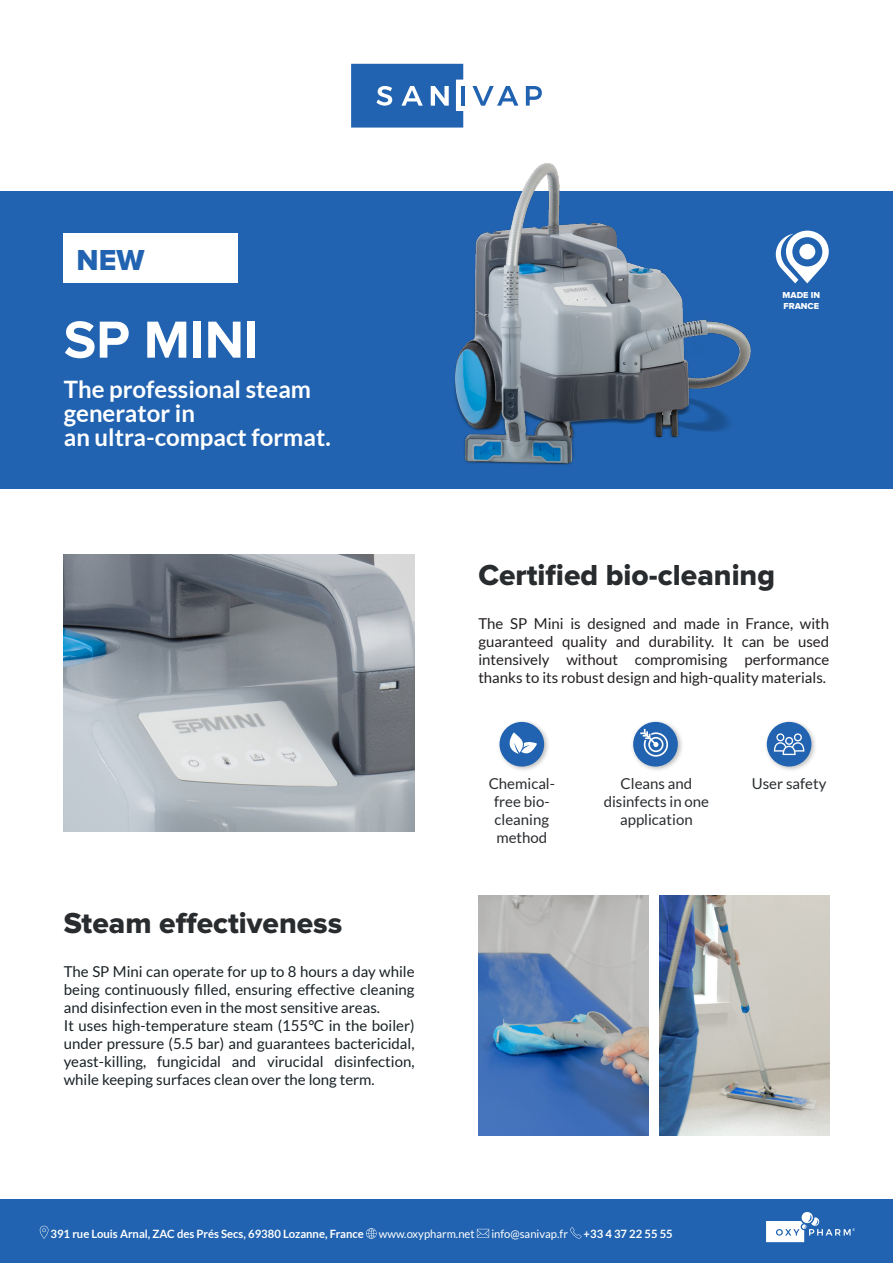
<style>
.page{position:relative;width:893px;height:1263px;background:#fff}
.page>*{position:absolute;margin:0;border:0;box-sizing:border-box;transform-origin:0 0}
.t1{font:700 54px "Proxima Nova";color:#fff}
.t2{font:800 30px "Proxima Nova";color:#292c2f}
.t3{font:800 30px "Proxima Nova";color:#2163b0}
.t4{font:700 24px/24px "Lato";color:#fff}
.t5{font:15px/18px "Lato";color:#192125;text-align:justify}
.t6{font:15px/18px "Lato";color:#231f20;text-align:justify}
.t7{font:15px/18px "Lato";color:#292c2f;text-align:justify}
.t8{font:700 11.55px "Lato";color:#fff}
.t9{font:11.55px "Lato";color:#fff}
.t10{font:800 9px/10.8px "Proxima Nova";color:#fff}
</style>
<div class="page">
<div style="left:0;top:191px;width:893px;height:298px;background:#2163b0"></div>
<img style="left:454px;top:163px;width:297px;height:302px">
<div style="left:64px;top:234px;width:174px;height:49px;background:#fff"></div>
<hr style="left:461px;top:86px;width:4px;height:20px;background:#2163b0">
<svg style="left:351px;top:64px;width:112px;height:64px"></svg>
<svg style="left:472px;top:86px;width:46px;height:20px"></svg>
<svg style="left:526px;top:86px;width:16px;height:20px"></svg>
<div style="left:630px;top:719px;width:54px;height:53px;background:#231f20;opacity:.3"></div>
<div style="left:633px;top:722px;width:45px;height:44px;background:#2163b0;border-radius:50%"></div>
<svg style="left:640px;top:729px;width:28px;height:28px"></svg>
<div style="left:497px;top:719px;width:53px;height:53px;background:#231f20;opacity:.3"></div>
<div style="left:499px;top:722px;width:45px;height:44px;background:#2163b0;border-radius:50%"></div>
<svg style="left:509px;top:732px;width:28px;height:22px"></svg>
<div style="left:764px;top:719px;width:53px;height:53px;background:#231f20;opacity:.3"></div>
<div style="left:767px;top:722px;width:44px;height:44px;background:#2163b0;border-radius:50%"></div>
<svg style="left:774px;top:733px;width:30px;height:22px"></svg>
<img style="left:64px;top:555px;width:351px;height:276px">
<img style="left:478px;top:895px;width:170px;height:240px">
<img style="left:659px;top:895px;width:170px;height:240px">
<svg style="left:776px;top:231px;width:53px;height:52px"></svg>
<div style="left:799px;top:244px;width:16px;height:15px;background:#fff;border-radius:50%"></div>
<div style="left:0;top:1199px;width:893px;height:64px;background:#2163b0"></div>
<svg style="left:40px;top:1226px;width:8px;height:13px"></svg>
<svg style="left:366px;top:1228px;width:11px;height:11px"></svg>
<svg style="left:477px;top:1229px;width:12px;height:9px"></svg>
<svg style="left:570px;top:1227px;width:11px;height:12px"></svg>
<svg style="left:766px;top:1212px;width:89px;height:30px"></svg>
<p class="t3" style="left:77px;top:243px;width:69px">NEW</p>
<p class="t1" style="left:64px;top:309px;width:197px">SP MINI</p>
<p class="t4" style="left:64px;top:377px;width:249px">The professional steam generator in</p>
<p class="t4" style="left:64px;top:425px;width:268px">an ultra-compact format.</p>
<p class="t2" style="left:64px;top:906px;width:280px">Steam effectiveness</p>
<p class="t5" style="left:64px;top:962px;width:352px">The SP Mini can operate for up to 8 hours a day while being continuously filled, ensuring effective cleaning and disinfection even in the most sensitive areas.</p>
<p class="t5" style="left:64px;top:1016px;width:352px">It uses high-temperature steam (155°C in the boiler) under pressure (5.5 bar) and guarantees bactericidal, yeast-killing, fungicidal and virucidal disinfection, while keeping surfaces clean over the long term.</p>
<p class="t10" style="left:782px;top:290px;width:39px">MADE IN<br>FRANCE</p>
<p class="t2" style="left:478px;top:557px;width:298px">Certified bio-cleaning</p>
<p class="t6" style="left:478px;top:614px;width:352px">The SP Mini is designed and made in France, with guaranteed quality and durability. It can be used intensively without compromising performance thanks to its robust design and high-quality materials.</p>
<p class="t7" style="left:489px;top:775px;width:68px">Chemical-</p>
<p class="t7" style="left:752px;top:775px;width:76px">User safety</p>
<p class="t7" style="left:494px;top:793px;width:57px">free bio&shy;cleaning method</p>
<p class="t7" style="left:604px;top:775px;width:107px;text-align:center">Cleans and disinfects in one application</p>
<p class="t8" style="left:51px;top:1227px;width:315px">391 rue Louis Arnal, ZAC des Prés Secs, 69380 Lozanne, France</p>
<p class="t9" style="left:379px;top:1227px;width:97px">www.oxypharm.net</p>
<p class="t9" style="left:491px;top:1227px;width:78px">info@sanivap.fr</p>
<p class="t8" style="left:584px;top:1227px;width:91px">+33 4 37 22 55 55</p>
</div>
